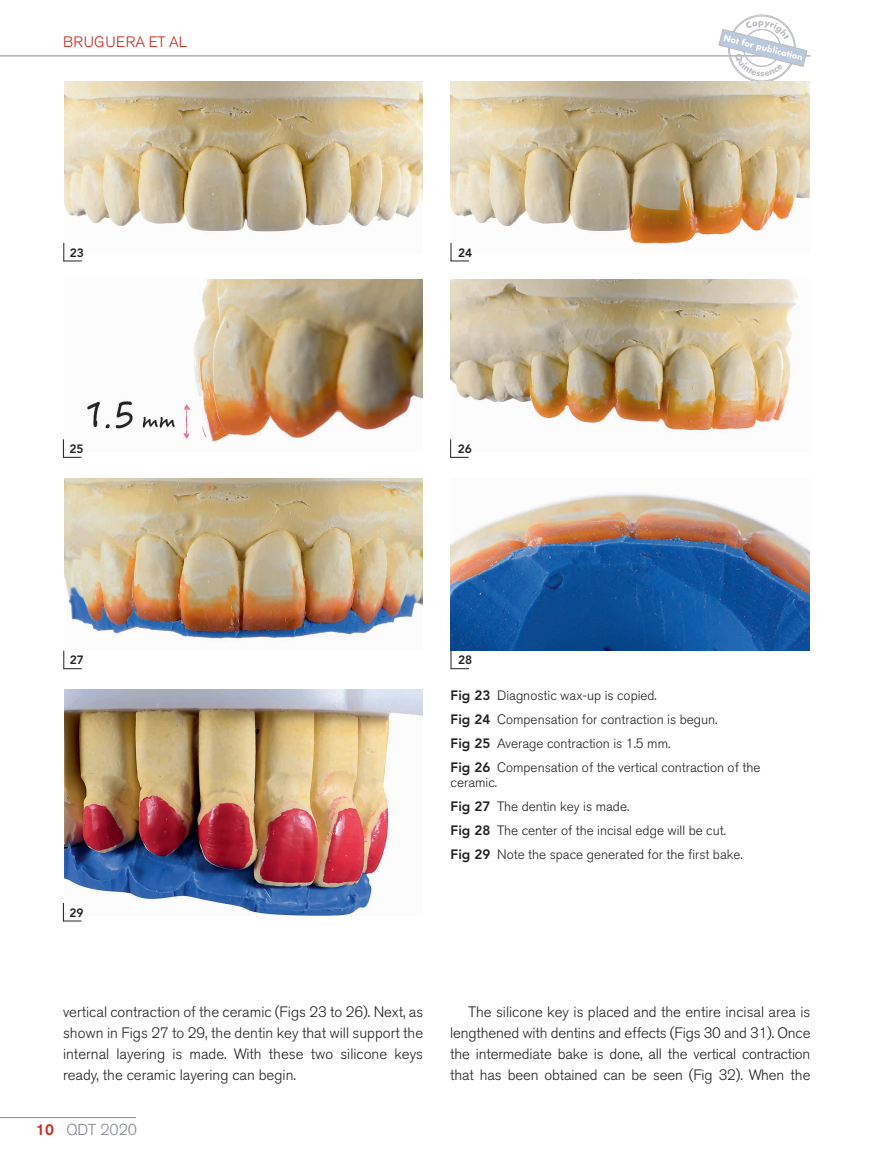
<style>
.page{position:relative;width:878px;height:1175px;background:#fff}
.page>*{position:absolute;margin:0;border:0;box-sizing:border-box;transform-origin:0 0}
.t1{font:300 15.75px "Akzidenz Grotesk BQ";color:#848695}
.Body_text{font:300 15px/21px "Akzidenz Grotesk BQ";color:#231f20;text-align:justify}
.t2{font:300 15px "Akzidenz Grotesk BQ";letter-spacing:.03em;color:#ce261c}
.Fig_legend{font:300 13.5px/15px "Akzidenz Grotesk BQ";color:#231f20}
.HA_2{font:800 12px "Avenir LT Std";color:#231f20}
.s1{font-family:"Avenir LT Std";font-weight:800}
.s2{font-weight:500;color:#ce261c}
</style>
<div class="page">
<hr style="left:0;top:1117px;width:136px;height:1px;background:#848695">
<hr style="left:0;top:56px;width:810px;height:1px;background:#848695">
<svg style="left:718px;top:15px;width:89px;height:66px"></svg>
<img style="left:64px;top:81px;width:359px;height:151px">
<img style="left:450px;top:81px;width:359px;height:164px">
<svg style="left:63px;top:243px;width:19px;height:18px"></svg>
<svg style="left:450px;top:243px;width:19px;height:18px"></svg>
<img style="left:86px;top:279px;width:336px;height:164px">
<img style="left:450px;top:279px;width:348px;height:153px">
<svg style="left:63px;top:439px;width:18px;height:19px"></svg>
<svg style="left:450px;top:439px;width:18px;height:19px"></svg>
<img style="left:64px;top:478px;width:359px;height:164px">
<img style="left:450px;top:493px;width:359px;height:157px">
<svg style="left:63px;top:650px;width:19px;height:19px"></svg>
<svg style="left:450px;top:650px;width:19px;height:19px"></svg>
<img style="left:64px;top:690px;width:358px;height:226px">
<svg style="left:63px;top:903px;width:18px;height:18px"></svg>
<p class="t2" style="left:63px;top:33px;width:125px">BRUGUERA ET AL</p>
<p class="HA_2" style="left:70px;top:245px;width:16px">23</p>
<p class="HA_2" style="left:458px;top:245px;width:16px">24</p>
<p class="HA_2" style="left:69px;top:442px;width:16px">25</p>
<p class="HA_2" style="left:457px;top:442px;width:16px">26</p>
<p class="HA_2" style="left:70px;top:653px;width:16px">27</p>
<p class="HA_2" style="left:458px;top:653px;width:16px">28</p>
<p class="Fig_legend" style="left:450px;top:688px;width:208px"><span class="s1">Fig 23</span> Diagnostic wax-up is copied.</p>
<p class="Fig_legend" style="left:450px;top:712px;width:268px"><span class="s1">Fig 24</span> Compensation for contraction is begun.</p>
<p class="Fig_legend" style="left:450px;top:736px;width:221px"><span class="s1">Fig 25</span> Average contraction is 1.5 mm.</p>
<p class="Fig_legend" style="left:450px;top:760px;width:311px"><span class="s1">Fig 26</span> Compensation of the vertical contraction of the ceramic.</p>
<p class="Fig_legend" style="left:450px;top:799px;width:180px"><span class="s1">Fig 27</span> The dentin key is made.</p>
<p class="Fig_legend" style="left:450px;top:823px;width:277px"><span class="s1">Fig 28</span> The center of the incisal edge will be cut.</p>
<p class="Fig_legend" style="left:450px;top:847px;width:294px"><span class="s1">Fig 29</span> Note the space generated for the first bake.</p>
<p class="HA_2" style="left:69px;top:905px;width:16px">29</p>
<p class="Body_text" style="left:63px;top:1001px;width:362px">vertical contraction of the ceramic (Figs 23 to 26). Next, as shown in Figs 27 to 29, the dentin key that will support the internal layering is made. With these two silicone keys ready, the ceramic layering can begin.</p>
<p class="Body_text" style="left:450px;top:1001px;width:362px;text-indent:18px">The silicone key is placed and the entire incisal area is lengthened with dentins and effects (Figs 30 and 31). Once the intermediate bake is done, all the vertical contraction that has been obtained can be seen (Fig 32). When the</p>
<p class="t1" style="left:36px;top:1120px;width:102px"><span class="s2">10</span> QDT 2020</p>
</div>
